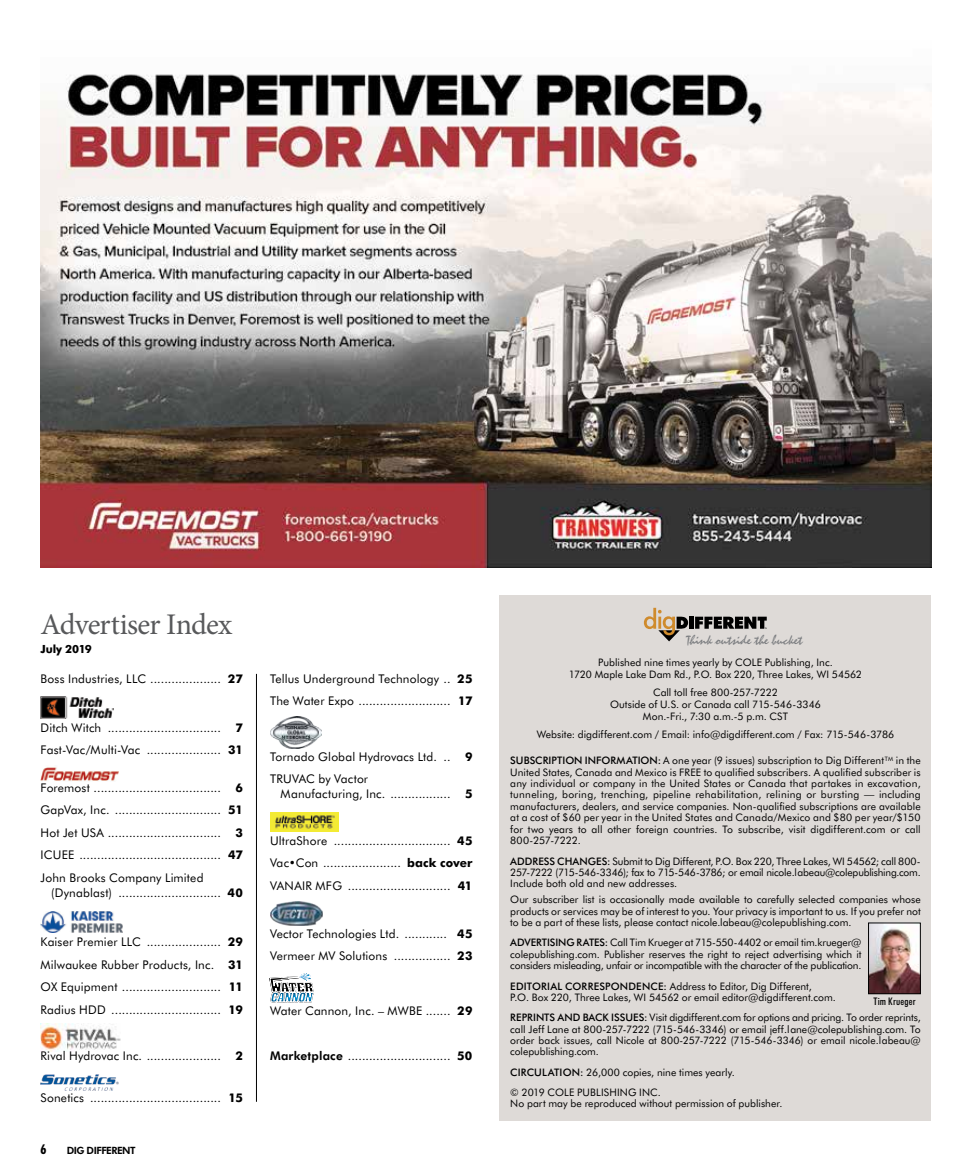
<style>
.page{position:relative;width:972px;height:1175px;background:#fff}
.page>*{position:absolute;margin:0;border:0;box-sizing:border-box;transform-origin:0 0}
.t1{font:30px "Minion Pro";letter-spacing:-.025em;color:#58595b}
.t2{font:13.5px "Staccato 222 BT";letter-spacing:.025em;color:#7c7e81}
.t3{font:700 condensed 13.5px "Futura BT";color:#000}
.t4{font:12px/22.5px "Futura BT";letter-spacing:.015em;color:#000}
.t5{font:700 11.25px "Futura BT";letter-spacing:-.01em;color:#000}
.t6{font:500 condensed 10.5px "Futura BT";letter-spacing:.02em;color:#000}
.t7{font:10.35px/11.4px "Futura BT";color:#000;text-align:justify}
.t8{font:800 10.05px "Futura BT";letter-spacing:-.05em;color:#000}
.s1{font-weight:700}
.s2{font-weight:800}
.s3{font-weight:500}
</style>
<div class="page">
<img style="left:40px;top:74px;width:892px;height:493px">
<div style="left:500px;top:596px;width:432px;height:524px;background:#dedad7"></div>
<svg style="left:644px;top:608px;width:44px;height:33px"></svg>
<div style="left:689px;top:616px;width:5px;height:12px;background:#000"></div>
<svg style="left:695px;top:616px;width:72px;height:12px"></svg>
<img style="left:40px;top:696px;width:74px;height:23px">
<img style="left:40px;top:767px;width:78px;height:14px">
<img style="left:40px;top:911px;width:82px;height:21px">
<img style="left:40px;top:1023px;width:81px;height:28px">
<img style="left:40px;top:1074px;width:79px;height:16px">
<img style="left:270px;top:716px;width:52px;height:32px">
<img style="left:270px;top:812px;width:68px;height:19px">
<img style="left:270px;top:901px;width:53px;height:24px">
<svg style="left:270px;top:973px;width:44px;height:29px"></svg>
<img style="left:870px;top:924px;width:49px;height:68px">
<div style="left:868px;top:922px;width:53px;height:72px;border:1px solid #000"></div>
<hr style="left:256px;top:674px;width:1px;height:427px;background:#000">
<h1 class="t1" style="left:40px;top:604px;width:193px">Advertiser Index</h1>
<p class="t5" style="left:40px;top:642px;width:53px">July 2019</p>
<p class="t4" style="left:40px;top:667px;width:204px">Boss Industries, LLC .................... <span class="s1">27</span></p>
<p class="t4" style="left:40px;top:716px;width:204px">Ditch Witch ................................ <span class="s1">7<br></span>Fast-Vac/Multi-Vac ..................... <span class="s1">31</span></p>
<p class="t4" style="left:40px;top:776px;width:204px;text-align:justify">Foremost .................................... <span class="s1">6<br></span>GapVax, Inc. .............................. <span class="s1">51<br></span>Hot Jet USA ................................ <span class="s1">3<br></span>ICUEE ........................................ <span class="s1">47<br></span>John Brooks Company Limited</p>
<p class="t4" style="left:51px;top:881px;width:193px">(Dynablast) ............................. <span class="s1">40</span></p>
<p class="t4" style="left:40px;top:930px;width:204px;text-align:justify">Kaiser Premier LLC ..................... <span class="s1">29<br></span>Milwaukee Rubber Products, Inc. <span class="s1">31<br></span>OX Equipment ............................ <span class="s1">11<br></span>Radius HDD ............................... <span class="s1">19</span></p>
<p class="t4" style="left:40px;top:1044px;width:204px">Rival Hydrovac Inc. ..................... <span class="s1">2</span></p>
<p class="t4" style="left:40px;top:1086px;width:204px">Sonetics ..................................... <span class="s1">15</span></p>
<h2 class="t3" style="left:40px;top:1140px;width:7px">6</h2>
<p class="t8" style="left:67px;top:1144px;width:70px">DIG DIFFERENT</p>
<p class="t4" style="left:270px;top:667px;width:204px">Tellus Underground Technology .. <span class="s1">25<br></span>The Water Expo .......................... <span class="s1">17</span></p>
<p class="t4" style="left:270px;top:745px;width:204px">Tornado Global Hydrovacs Ltd. .. <span class="s1">9<br></span>TRUVAC by Vactor</p>
<p class="t4" style="left:281px;top:782px;width:193px">Manufacturing, Inc. ................. <span class="s1">5</span></p>
<p class="t4" style="left:270px;top:829px;width:204px;text-align:justify">UltraShore ................................. <span class="s1">45<br></span>Vac•Con ...................... <span class="s1">back cover </span>VANAIR MFG ............................. <span class="s1">41</span></p>
<p class="t4" style="left:270px;top:922px;width:204px">Vector Technologies Ltd. ............ <span class="s1">45<br></span>Vermeer MV Solutions ................ <span class="s1">23</span></p>
<p class="t4" style="left:270px;top:999px;width:204px">Water Cannon, Inc. – MWBE ....... <span class="s1">29</span></p>
<p class="t4" style="left:270px;top:1044px;width:204px"><span class="s2">Marketplace</span> ............................. <span class="s1">50</span></p>
<h2 class="t2" style="left:686px;top:632px;width:118px">Think outside the bucket</h2>
<p class="t7" style="left:569px;top:656px;width:295px;line-height:12px;text-align:center">Published nine times yearly by COLE Publishing, Inc.<br>1720 Maple Lake Dam Rd., P.O. Box 220, Three Lakes, WI 54562</p>
<p class="t7" style="left:610px;top:686px;width:212px;line-height:12px;text-align:center">Call toll free 800-257-7222<br>Outside of U.S. or Canada call 715-546-3346<br>Mon.-Fri., 7:30 a.m.-5 p.m. CST</p>
<p class="t7" style="left:537px;top:728px;width:359px">Website: digdifferent.com / Email: info@digdifferent.com / Fax: 715-546-3786</p>
<p class="t7" style="left:510px;top:755px;width:412px"><span class="s3">SUBSCRIPTION INFORMATION:</span> A one year (9 issues) subscription to Dig Different<sup>TM</sup> in the United States, Canada and Mexico is FREE to qualified subscribers. A qualified subscriber is any individual or company in the United States or Canada that partakes in excavation, tunneling, boring, trenching, pipeline rehabilitation, relining or bursting — including manufacturers, dealers, and service companies. Non-qualified subscriptions are available at a cost of $60 per year in the United States and Canada/Mexico and $80 per year/$150 for two years to all other foreign countries. To subscribe, visit digdifferent.com or call 800-257-7222.</p>
<p class="t7" style="left:510px;top:855px;width:412px"><span class="s3">ADDRESS CHANGES:</span> Submit to Dig Different, P.O. Box 220, Three Lakes, WI 54562; call 800- 257-7222 (715-546-3346); fax to 715-546-3786; or email nicole.labeau@colepublishing.com.<br>Include both old and new addresses.</p>
<p class="t7" style="left:510px;top:893px;width:412px">Our subscriber list is occasionally made available to carefully selected companies whose products or services may be of interest to you. Your privacy is important to us. If you prefer not to be a part of these lists, please contact nicole.labeau@colepublishing.com.</p>
<p class="t7" style="left:510px;top:937px;width:353px"><span class="s3">ADVERTISING RATES:</span> Call Tim Krueger at 715-550-4402 or email tim.krueger@ colepublishing.com. Publisher reserves the right to reject advertising which it considers misleading, unfair or incompatible with the character of the publication.</p>
<p class="t7" style="left:510px;top:980px;width:327px"><span class="s3">EDITORIAL CORRESPONDENCE:</span> Address to Editor, Dig Different,<br>P.O. Box 220, Three Lakes, WI 54562 or email editor@digdifferent.com.</p>
<p class="t7" style="left:510px;top:1011px;width:412px"><span class="s3">REPRINTS AND BACK ISSUES:</span> Visit digdifferent.com for options and pricing. To order reprints, call Jeff Lane at 800-257-7222 (715-546-3346) or email jeff.lane@colepublishing.com. To order back issues, call Nicole at 800-257-7222 (715-546-3346) or email nicole.labeau@ colepublishing.com.</p>
<p class="t7" style="left:510px;top:1061px;width:226px;line-height:20.2px"><span class="s3">CIRCULATION:</span> 26,000 copies, nine times yearly. © 2019 COLE PUBLISHING INC.</p>
<p class="t7" style="left:510px;top:1097px;width:274px">No part may be reproduced without permission of publisher.</p>
<p class="t6" style="left:873px;top:994px;width:44px">Tim Krueger</p>
</div>
